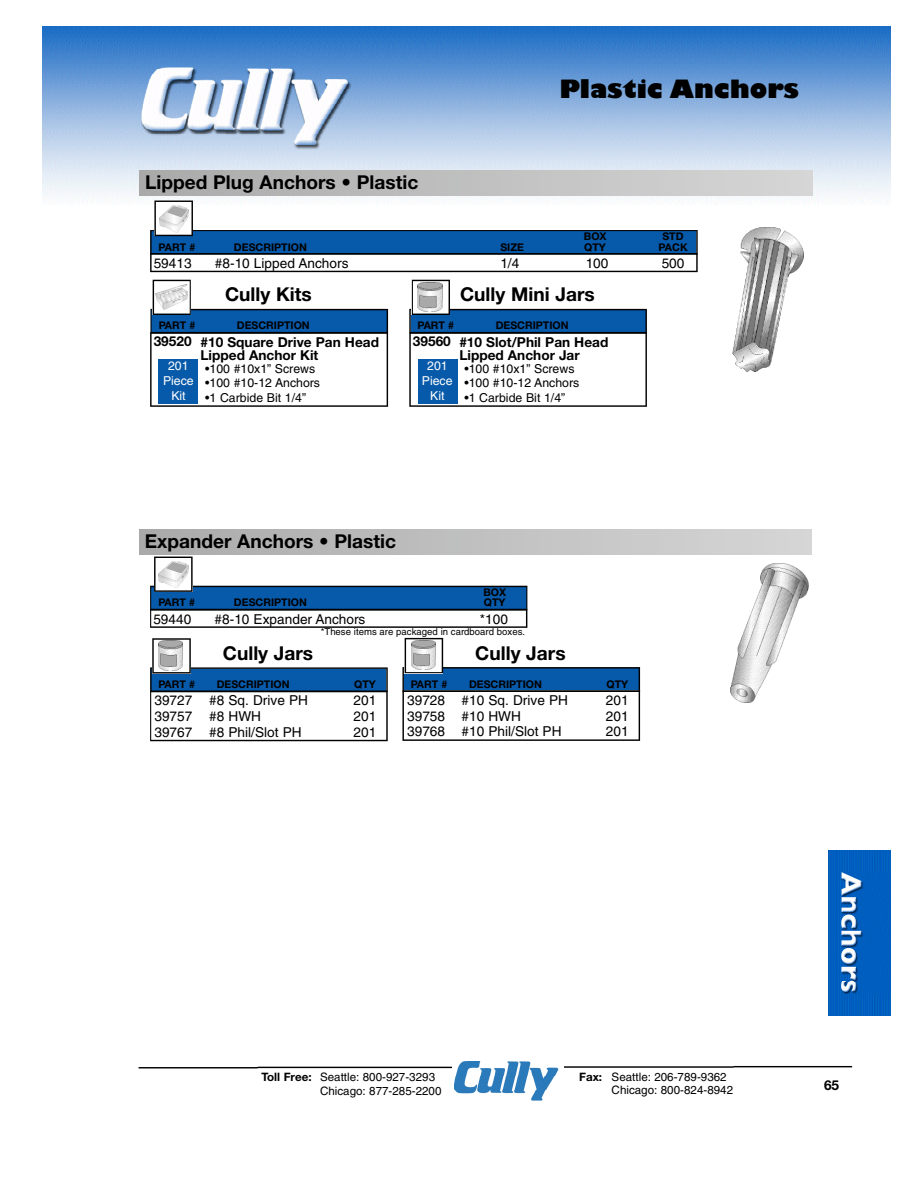
<style>
.page{position:relative;width:918px;height:1188px;background:#fff}
.page>*{position:absolute;margin:0;border:0;box-sizing:border-box;transform-origin:0 0}
.t1{font:800 24.6px "Gill Sans";color:#000}
.t2{font:700 19.05px "Helvetica Neue";color:#000}
.t3{font:13.65px "Helvetica";color:#000}
.t4{font:700 13.65px/12.3px "Helvetica Neue";color:#000}
.t5{font:12.3px "Helvetica";color:#000}
.t6{font:12.3px/14.7px "Helvetica";color:#fff;text-align:center}
.t7{font:11.55px/14.1px "Helvetica";color:#000}
.t8{font:700 10.65px "Helvetica Neue";color:#000}
.t9{font:9.6px "Helvetica";color:#000}
.s1{font-family:"Helvetica Neue";font-weight:700}
</style>
<div class="page">
<img style="left:730px;top:563px;width:78px;height:124px">
<img style="left:730px;top:687px;width:31px;height:15px">
<img style="left:42px;top:27px;width:849px;height:178px">
<svg style="left:139px;top:1066px;width:713px;height:2px"></svg>
<div style="left:453px;top:1061px;width:111px;height:40px;background:#fff"></div>
<img style="left:455px;top:1062px;width:104px;height:39px">
<img style="left:829px;top:851px;width:62px;height:165px">
<img style="left:140px;top:171px;width:672px;height:24px">
<img style="left:733px;top:227px;width:70px;height:145px">
<svg style="left:150px;top:201px;width:548px;height:71px"></svg>
<svg style="left:150px;top:280px;width:238px;height:127px"></svg>
<div style="left:159px;top:359px;width:39px;height:45px;background:#0759a9"></div>
<svg style="left:409px;top:280px;width:238px;height:127px"></svg>
<div style="left:418px;top:359px;width:39px;height:45px;background:#0759a9"></div>
<svg style="left:150px;top:557px;width:377px;height:71px"></svg>
<svg style="left:150px;top:638px;width:238px;height:103px"></svg>
<svg style="left:402px;top:638px;width:238px;height:103px"></svg>
<h2 class="t2" style="left:145px;top:176px;width:275px">Lipped Plug Anchors • Plastic</h2>
<h1 class="t1" style="left:559px;top:73px;width:241px">Plastic Anchors</h1>
<p class="t8" style="left:584px;top:232px;width:24px">BOX</p>
<p class="t8" style="left:662px;top:232px;width:23px">STD</p>
<p class="t8" style="left:158px;top:243px;width:38px">PART #</p>
<p class="t8" style="left:234px;top:243px;width:74px">DESCRIPTION</p>
<p class="t8" style="left:500px;top:243px;width:25px">SIZE</p>
<p class="t8" style="left:584px;top:243px;width:23px">QTY</p>
<p class="t8" style="left:658px;top:243px;width:31px">PACK</p>
<p class="t3" style="left:154px;top:258px;width:39px">59413</p>
<p class="t3" style="left:215px;top:258px;width:135px">#8-10 Lipped Anchors</p>
<p class="t3" style="left:500px;top:258px;width:20px">1/4</p>
<p class="t3" style="left:586px;top:258px;width:24px">100</p>
<p class="t3" style="left:662px;top:258px;width:24px">500</p>
<h2 class="t2" style="left:225px;top:288px;width:88px">Cully Kits</h2>
<p class="t4" style="left:201px;top:338px;width:180px">#10 Square Drive Pan Head<br>Lipped Anchor Kit</p>
<p class="t5" style="left:205px;top:364px;width:112px">•100 #10x1” Screws</p>
<p class="t5" style="left:205px;top:378px;width:116px">•100 #10-12 Anchors</p>
<p class="t5" style="left:205px;top:393px;width:102px">•1 Carbide Bit 1/4”</p>
<p class="t8" style="left:159px;top:322px;width:38px">PART #</p>
<p class="t8" style="left:237px;top:322px;width:74px">DESCRIPTION</p>
<p class="t4" style="left:154px;top:337px;width:39px">39520</p>
<p class="t6" style="left:163px;top:360px;width:32px">201<br>Piece<br>Kit</p>
<h2 class="t2" style="left:460px;top:288px;width:136px">Cully Mini Jars</h2>
<p class="t4" style="left:459px;top:338px;width:151px">#10 Slot/Phil Pan Head<br>Lipped Anchor Jar</p>
<p class="t5" style="left:464px;top:364px;width:112px">•100 #10x1” Screws</p>
<p class="t5" style="left:464px;top:378px;width:116px">•100 #10-12 Anchors</p>
<p class="t5" style="left:464px;top:393px;width:102px">•1 Carbide Bit 1/4”</p>
<p class="t8" style="left:418px;top:322px;width:38px">PART #</p>
<p class="t8" style="left:496px;top:322px;width:74px">DESCRIPTION</p>
<p class="t4" style="left:413px;top:337px;width:39px">39560</p>
<p class="t6" style="left:422px;top:360px;width:32px">201<br>Piece<br>Kit</p>
<h2 class="t2" style="left:145px;top:534px;width:253px">Expander Anchors • Plastic</h2>
<p class="t8" style="left:483px;top:588px;width:24px">BOX</p>
<p class="t8" style="left:158px;top:599px;width:38px">PART #</p>
<p class="t8" style="left:234px;top:599px;width:74px">DESCRIPTION</p>
<p class="t8" style="left:484px;top:599px;width:23px">QTY</p>
<p class="t3" style="left:153px;top:614px;width:39px">59440</p>
<p class="t3" style="left:215px;top:614px;width:152px">#8-10 Expander Anchors</p>
<p class="t3" style="left:480px;top:614px;width:30px">*100</p>
<p class="t9" style="left:321px;top:628px;width:206px">*These items are packaged in cardboard boxes.</p>
<h2 class="t2" style="left:223px;top:646px;width:92px">Cully Jars</h2>
<p class="t3" style="left:154px;top:695px;width:155px">39727 #8 Sq. Drive PH</p>
<p class="t3" style="left:354px;top:695px;width:24px">201</p>
<p class="t3" style="left:154px;top:711px;width:108px">39757 #8 HWH</p>
<p class="t3" style="left:354px;top:711px;width:24px">201</p>
<p class="t3" style="left:154px;top:727px;width:149px">39767 #8 Phil/Slot PH</p>
<p class="t3" style="left:354px;top:727px;width:24px">201</p>
<p class="t8" style="left:158px;top:680px;width:38px">PART #</p>
<p class="t8" style="left:217px;top:680px;width:74px">DESCRIPTION</p>
<p class="t8" style="left:354px;top:680px;width:23px">QTY</p>
<h2 class="t2" style="left:475px;top:646px;width:92px">Cully Jars</h2>
<p class="t3" style="left:407px;top:695px;width:162px">39728 #10 Sq. Drive PH</p>
<p class="t3" style="left:606px;top:695px;width:24px">201</p>
<p class="t3" style="left:407px;top:711px;width:115px">39758 #10 HWH</p>
<p class="t3" style="left:606px;top:711px;width:24px">201</p>
<p class="t3" style="left:407px;top:726px;width:156px">39768 #10 Phil/Slot PH</p>
<p class="t3" style="left:606px;top:726px;width:24px">201</p>
<p class="t8" style="left:411px;top:680px;width:38px">PART #</p>
<p class="t8" style="left:469px;top:680px;width:74px">DESCRIPTION</p>
<p class="t8" style="left:607px;top:680px;width:23px">QTY</p>
<p class="t7" style="left:320px;top:1071px;width:123px;text-indent:-59px"><span class="s1">Toll Free:</span> Seattle: 800-927-3293<br>Chicago: 877-285-2200</p>
<p class="t7" style="left:612px;top:1071px;width:123px;line-height:13.6px;text-indent:-32px"><span class="s1">Fax:</span> Seattle: 206-789-9362<br>Chicago: 800-824-8942</p>
<p class="t4" style="left:824px;top:1080px;width:17px">65</p>
</div>
